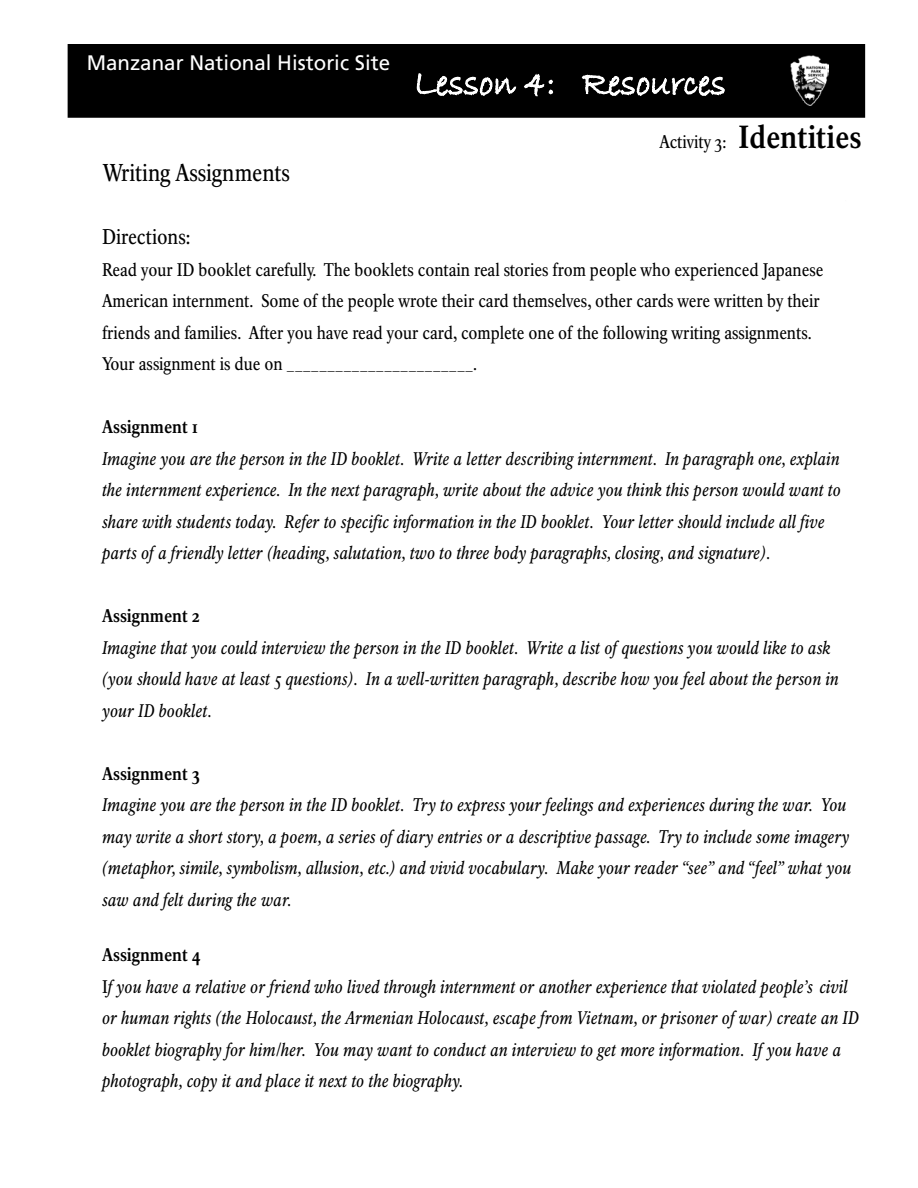
<style>
.page{position:relative;width:918px;height:1188px;background:#fff}
.page>*{position:absolute;margin:0;border:0;box-sizing:border-box;transform-origin:0 0}
.t1{font:24px "NPS Rawlinson Cd";color:#000}
.t2{font:21px "Frutiger";color:#fff}
.t3{font:21px "NPS Rawlinson Cd";color:#000}
.t4{font:italic 18px/31.5px "NPS Rawlinson Cd";color:#000}
.t5{font:18px/31.5px "NPS Rawlinson Cd";color:#000}
.t6{font:700 18px "NPS Rawlinson Cd";color:#000}
.s1{font-weight:700;font-size:31.5px}
.s2{font-weight:700;font-style:normal}
.s3{font-style:normal}
</style>
<div class="page">
<div style="left:68px;top:44px;width:797px;height:74px;background:#000;border:2px solid #000"></div>
<svg style="left:416px;top:73px;width:101px;height:23px"></svg>
<svg style="left:524px;top:73px;width:30px;height:24px"></svg>
<svg style="left:581px;top:74px;width:145px;height:44px"></svg>
<img style="left:791px;top:55px;width:38px;height:50px">
<p class="t2" style="left:87px;top:51px;width:305px">Manzanar National Historic Site</p>
<h1 class="t1" style="left:102px;top:158px;width:190px">Writing Assignments</h1>
<p class="t5" style="left:660px;top:126px;width:204px">Activity 3: <span class="s1">Identities</span></p>
<p class="t3" style="left:102px;top:224px;width:90px">Directions:</p>
<p class="t5" style="left:102px;top:254px;width:723px">Read your ID booklet carefully. The booklets contain real stories from people who experienced Japanese American internment. Some of the people wrote their card themselves, other cards were written by their friends and families. After you have read your card, complete one of the following writing assignments.<br>Your assignment is due on _______________________.</p>
<p class="t6" style="left:102px;top:416px;width:98px">Assignment 1</p>
<p class="t4" style="left:102px;top:443px;width:740px">Imagine you are the person in the ID booklet. Write a letter describing internment. In paragraph one, explain the internment experience. In the next paragraph, write about the advice you think this person would want to share with students today. Refer to specific information in the ID booklet. Your letter should include all five parts of a friendly letter (heading, salutation, two to three body paragraphs, closing, and signature).</p>
<p class="t6" style="left:102px;top:605px;width:100px">Assignment 2</p>
<p class="t4" style="left:102px;top:632px;width:738px">Imagine that you could interview the person in the ID booklet. Write a list of questions you would like to ask (you should have at least 5 questions). In a well-written paragraph, describe how you feel about the person in your ID booklet.</p>
<p class="t6" style="left:102px;top:763px;width:100px">Assignment 3</p>
<p class="t4" style="left:102px;top:790px;width:751px">Imagine you are the person in the ID booklet. Try to express your feelings and experiences during the war. You may write a short story, a poem, a series of diary entries or a descriptive passage. Try to include some imagery (metaphor, simile, symbolism, allusion, etc.) and vivid vocabulary. Make your reader “see” and “feel” what you saw and felt during the war.</p>
<p class="t4" style="left:102px;top:940px;width:759px"><span class="s2">Assignment 4<br></span><span class="s3">I</span>f you have a relative or friend who lived through internment or another experience that violated people’s civil or human rights (the Holocaust, the Armenian Holocaust, escape from Vietnam, or prisoner of war) create an ID booklet biography for him/her. You may want to conduct an interview to get more information. If you have a photograph, copy it and place it next to the biography.</p>
</div>
